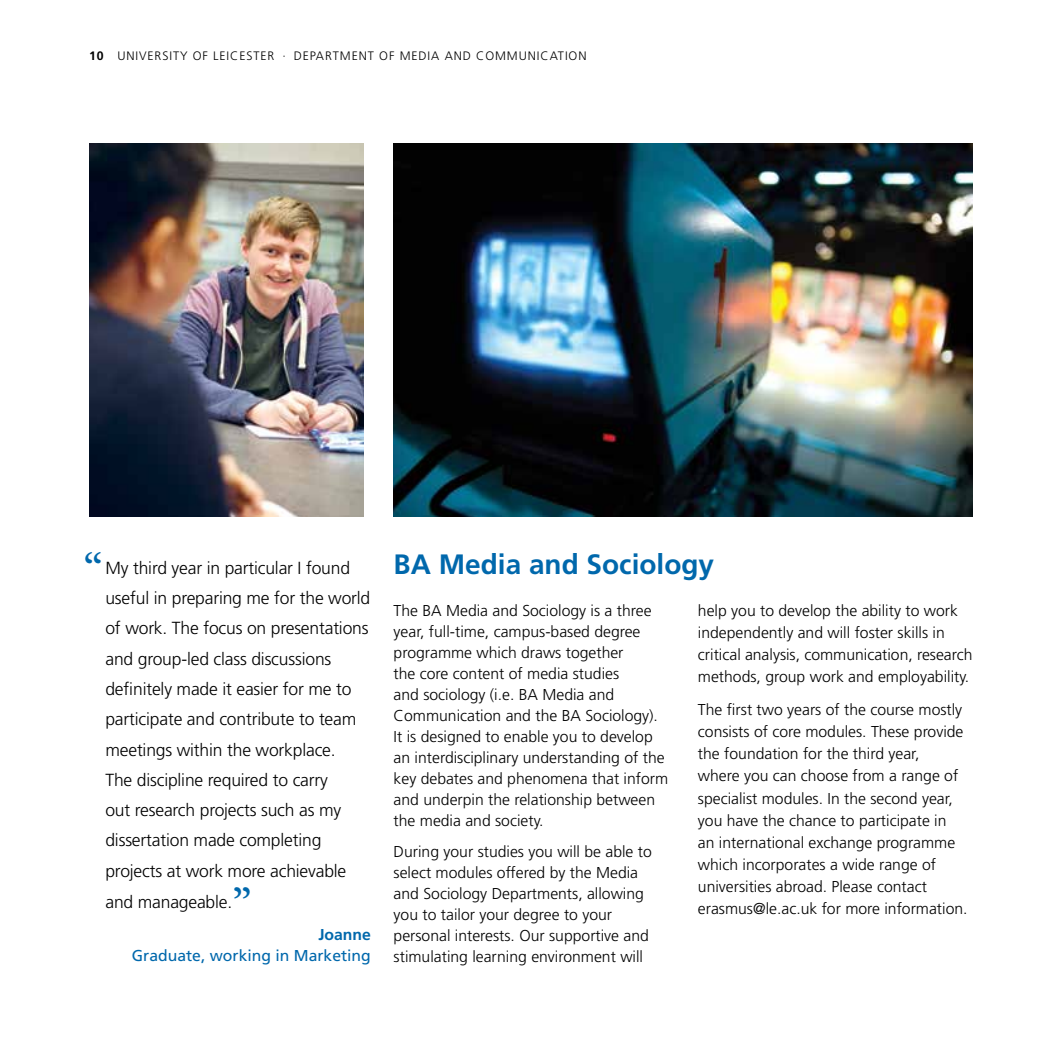
<style>
.page{position:relative;width:1042px;height:1042px;background:#fff}
.page>*{position:absolute;margin:0;border:0;box-sizing:border-box;transform-origin:0 0}
.t1{font:600 45.5px "Adobe Garamond";color:#0068ac}
.t2{font:700 28px "Frutiger";color:#0068ac}
.t3{font:300 17.5px/30.4px "Frutiger";letter-spacing:-.01em;color:#000}
.t4{font:300 15.75px/21px "Frutiger";color:#000}
.t5{font:15.75px "Frutiger";color:#0068ac}
.t6{font:700 15.75px "Frutiger";color:#0068ac}
.t7{font:300 12.25px "Frutiger";letter-spacing:.075em;color:#000}
.s1{font-weight:700}
</style>
<div class="page">
<img style="left:394px;top:144px;width:578px;height:372px">
<img style="left:89px;top:144px;width:275px;height:372px">
<p class="t7" style="left:89px;top:48px;width:499px"><span class="s1">10</span> University of Leicester · department of media and communication</p>
<h1 class="t1" style="left:83px;top:545px;width:21px">“</h1>
<p class="t3" style="left:105px;top:553px;width:266px">My third year in particular I found useful in preparing me for the world of work. The focus on presentations and group-led class discussions definitely made it easier for me to participate and contribute to team meetings within the workplace.<br>The discipline required to carry<br>out research projects such as my dissertation made completing projects at work more achievable and manageable.</p>
<h1 class="t1" style="left:232px;top:879px;width:21px">”</h1>
<p class="t6" style="left:318px;top:925px;width:54px">Joanne</p>
<p class="t5" style="left:132px;top:946px;width:240px">Graduate, working in Marketing</p>
<h2 class="t2" style="left:394px;top:548px;width:322px">BA Media and Sociology</h2>
<p class="t4" style="left:394px;top:600px;width:276px">The BA Media and Sociology is a three year, full-time, campus-based degree programme which draws together<br>the core content of media studies<br>and sociology (i.e. BA Media and Communication and the BA Sociology).<br>It is designed to enable you to develop an interdisciplinary understanding of the key debates and phenomena that inform and underpin the relationship between the media and society.</p>
<p class="t4" style="left:394px;top:842px;width:260px">During your studies you will be able to select modules offered by the M edia and Sociology Departments, allowing you to tailor your degree to your personal interests. Our supportive and stimulating learning environment will</p>
<p class="t4" style="left:698px;top:599px;width:276px;line-height:22.2px">help you to develop the ability to work independently and will foster skills in critical analysis, communication, research methods, group work and employability.</p>
<p class="t4" style="left:698px;top:698px;width:271px;line-height:22.2px">The first two years of the course mostly consists of core modules. These provide the foundation for the third year,<br>where you can choose from a range of specialist modules. In the second year, you have the chance to participate in<br>an international exchange programme which incorporates a wide range of universities abroad. Please contact erasmus@le.ac.uk for more information.</p>
</div>
